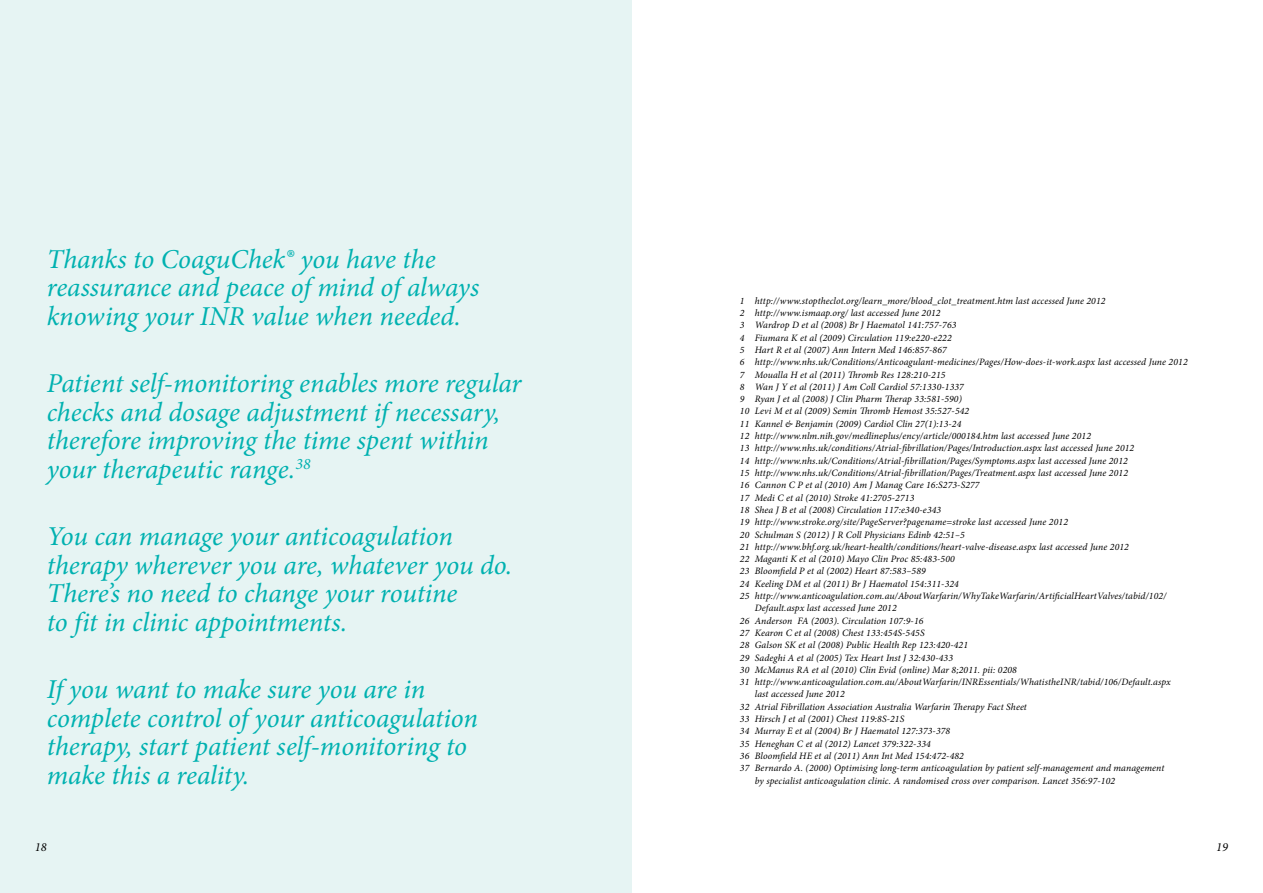
<style>
.page{position:relative;width:1263px;height:893px;background:#fff}
.page>*{position:absolute;margin:0;border:0;box-sizing:border-box;transform-origin:0 0}
.t1{font:italic 27.3px/28.5px "Minion Pro";letter-spacing:-.005em;color:#00b1b0}
.t2{font:italic 12.3px "Minion Pro";color:#000}
.t3{font:italic 9.75px "Minion Pro";letter-spacing:.01em;color:#000}
</style>
<div class="page">
<div style="left:0;top:0;width:631px;height:893px;background:#e6f4f3"></div>
<h1 class="t1" style="left:47px;top:245px;width:434px">Thanks to CoaguChek® you have the reassurance and peace of mind of always knowing your INR value when needed.</h1>
<h1 class="t1" style="left:47px;top:369px;width:476px">Patient self-monitoring enables more regular checks and dosage adjustment if necessary, therefore improving the time spent within your therapeutic range.<sup>38</sup></h1>
<h1 class="t1" style="left:47px;top:522px;width:467px">You can manage your anticoagulation therapy wherever you are, whatever you do.<br>There’s no need to change your routine<br>to fit in clinic appointments.</h1>
<h1 class="t1" style="left:47px;top:675px;width:433px">If you want to make sure you are in complete control of your anticoagulation therapy, start patient self-monitoring to make this a reality.</h1>
<p class="t3" style="left:740px;top:294px;width:367px">1 http://www.stoptheclot.org/learn_more/blood_clot_treatment.htm last accessed June 2012</p>
<p class="t3" style="left:740px;top:306px;width:202px">2 http://www.ismaap.org/ last accessed June 2012</p>
<p class="t3" style="left:740px;top:319px;width:218px">3 Wardrop D et al (2008) Br J Haematol 141:757-763</p>
<p class="t3" style="left:740px;top:331px;width:213px">4 Fiumara K et al (2009) Circulation 119:e220-e222</p>
<p class="t3" style="left:740px;top:343px;width:208px">5 Hart R et al (2007) Ann Intern Med 146:857-867</p>
<p class="t3" style="left:740px;top:355px;width:449px">6 http://www.nhs.uk/Conditions/Anticoagulant-medicines/Pages/How-does-it-work.aspx last accessed June 2012</p>
<p class="t3" style="left:740px;top:368px;width:207px">7 Moualla H et al (2011) Thromb Res 128:210-215</p>
<p class="t3" style="left:740px;top:380px;width:225px">8 Wan J Y et al (2011) J Am Coll Cardiol 57:1330-1337</p>
<p class="t3" style="left:740px;top:392px;width:224px">9 Ryan J et al (2008) J Clin Pharm Therap 33:581-590)</p>
<p class="t3" style="left:740px;top:405px;width:231px">10 Levi M et al (2009) Semin Thromb Hemost 35:527-542</p>
<p class="t3" style="left:740px;top:417px;width:223px">11 Kannel &amp; Benjamin (2009) Cardiol Clin 27(1):13-24</p>
<p class="t3" style="left:740px;top:429px;width:353px">12 http://www.nlm.nih.gov/medlineplus/ency/article/000184.htm last accessed June 2012</p>
<p class="t3" style="left:740px;top:442px;width:396px">13 http://www.nhs.uk/conditions/Atrial-fibrillation/Pages/Introduction.aspx last accessed June 2012</p>
<p class="t3" style="left:740px;top:454px;width:389px">14 http://www.nhs.uk/Conditions/Atrial-fibrillation/Pages/Symptoms.aspx last accessed June 2012</p>
<p class="t3" style="left:740px;top:466px;width:390px">15 http://www.nhs.uk/Conditions/Atrial-fibrillation/Pages/Treatment.aspx last accessed June 2012</p>
<p class="t3" style="left:740px;top:478px;width:241px">16 Cannon C P et al (2010) Am J Manag Care 16:S273-S277</p>
<p class="t3" style="left:740px;top:491px;width:176px">17 Medi C et al (2010) Stroke 41:2705-2713</p>
<p class="t3" style="left:740px;top:503px;width:203px">18 Shea J B et al (2008) Circulation 117:e340-e343</p>
<p class="t3" style="left:740px;top:515px;width:330px">19 http://www.stroke.org/site/PageServer?pagename=stroke last accessed June 2012</p>
<p class="t3" style="left:740px;top:528px;width:226px">20 Schulman S (2012) J R Coll Physicians Edinb 42:51–5</p>
<p class="t3" style="left:740px;top:540px;width:390px">21 http://www.bhf.org.uk/heart-health/conditions/heart-valve-disease.aspx last accessed June 2012</p>
<p class="t3" style="left:740px;top:552px;width:216px">22 Maganti K et al (2010) Mayo Clin Proc 85:483-500</p>
<p class="t3" style="left:740px;top:565px;width:187px">23 Bloomfield P et al (2002) Heart 87:583–589</p>
<p class="t3" style="left:740px;top:577px;width:220px">24 Keeling DM et al (2011) Br J Haematol 154:311-324</p>
<p class="t3" style="left:740px;top:589px;width:428px">25 http://www.anticoagulation.com.au/AboutWarfarin/WhyTakeWarfarin/ArtificialHeartValves/tabid/102/</p>
<p class="t3" style="left:755px;top:602px;width:143px">Default.aspx last accessed June 2012</p>
<p class="t3" style="left:740px;top:614px;width:185px">26 Anderson FA (2003). Circulation 107:9-16</p>
<p class="t3" style="left:740px;top:626px;width:186px">27 Kearon C et al (2008) Chest 133:454S-545S</p>
<p class="t3" style="left:740px;top:638px;width:230px">28 Galson SK et al (2008) Public Health Rep 123:420-421</p>
<p class="t3" style="left:740px;top:651px;width:215px">29 Sadeghi A et al (2005) Tex Heart Inst J 32:430-433</p>
<p class="t3" style="left:740px;top:663px;width:278px">30 McManus RA et al (2010) Clin Evid (online) Mar 8;2011. pii: 0208</p>
<p class="t3" style="left:740px;top:675px;width:432px">31 http://www.anticoagulation.com.au/AboutWarfarin/INREssentials/WhatistheINR/tabid/106/Default.aspx</p>
<p class="t3" style="left:755px;top:688px;width:91px">last accessed June 2012</p>
<p class="t3" style="left:740px;top:700px;width:289px">32 Atrial Fibrillation Association Australia Warfarin Therapy Fact Sheet</p>
<p class="t3" style="left:740px;top:712px;width:166px">33 Hirsch J et al (2001) Chest 119:8S-21S</p>
<p class="t3" style="left:740px;top:725px;width:212px">34 Murray E et al (2004) Br J Haematol 127:373-378</p>
<p class="t3" style="left:740px;top:737px;width:192px">35 Heneghan C et al (2012) Lancet 379:322-334</p>
<p class="t3" style="left:740px;top:749px;width:225px">36 Bloomfield HE et al (2011) Ann Int Med 154:472-482</p>
<p class="t3" style="left:740px;top:761px;width:426px">37 Bernardo A. (2000) Optimising long-term anticoagulation by patient self-management and management</p>
<p class="t3" style="left:755px;top:774px;width:362px">by specialist anticoagulation clinic. A randomised cross over comparison. Lancet 356:97-102</p>
<p class="t2" style="left:35px;top:839px;width:13px">18</p>
<p class="t2" style="left:1216px;top:839px;width:13px">19</p>
</div>
